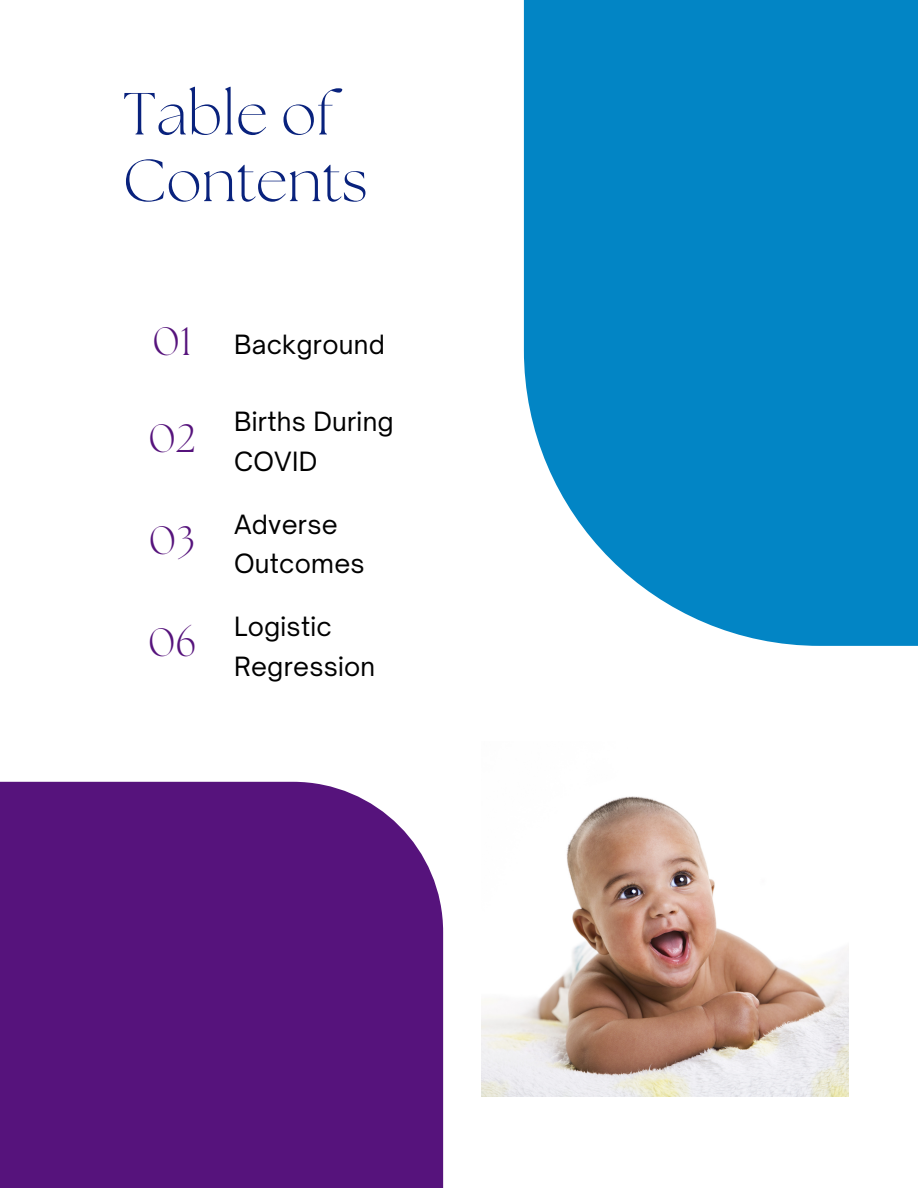
<style>
.page{position:relative;width:918px;height:1188px;background:#fff}
.page>*{position:absolute;margin:0;border:0;box-sizing:border-box;transform-origin:0 0}
.t1{font:300 59.25px/66.8px "The Seasons";color:#09227d}
.t2{font:300 39.45px "The Seasons";color:#56137c}
.t3{font:25.35px/39.3px "Open Sauce One";letter-spacing:.01em;color:#000}
.s1{font-family:"The Seasons";font-weight:300;font-size:39.45px;color:#56137c}
</style>
<div class="page">
<div style="left:0;top:782px;width:443px;height:406px;background:#56137c"></div>
<svg style="left:524px;top:0;width:394px;height:646px;background:#148dc9"></svg>
<img style="left:482px;top:796px;width:367px;height:301px">
<h1 class="t1" style="left:123px;top:85px;width:246px">Table of<br>Contents</h1>
<p class="t3" style="left:153px;top:324px;width:233px"><span class="s1">01</span> Background</p>
<h2 class="t2" style="left:149px;top:420px;width:48px">02</h2>
<p class="t3" style="left:234px;top:402px;width:161px">Births During<br>COVID</p>
<h2 class="t2" style="left:149px;top:523px;width:48px">03</h2>
<p class="t3" style="left:234px;top:505px;width:132px">Adverse<br>Outcomes</p>
<h2 class="t2" style="left:148px;top:625px;width:49px">06</h2>
<p class="t3" style="left:234px;top:607px;width:143px">Logistic<br>Regression</p>
</div>
